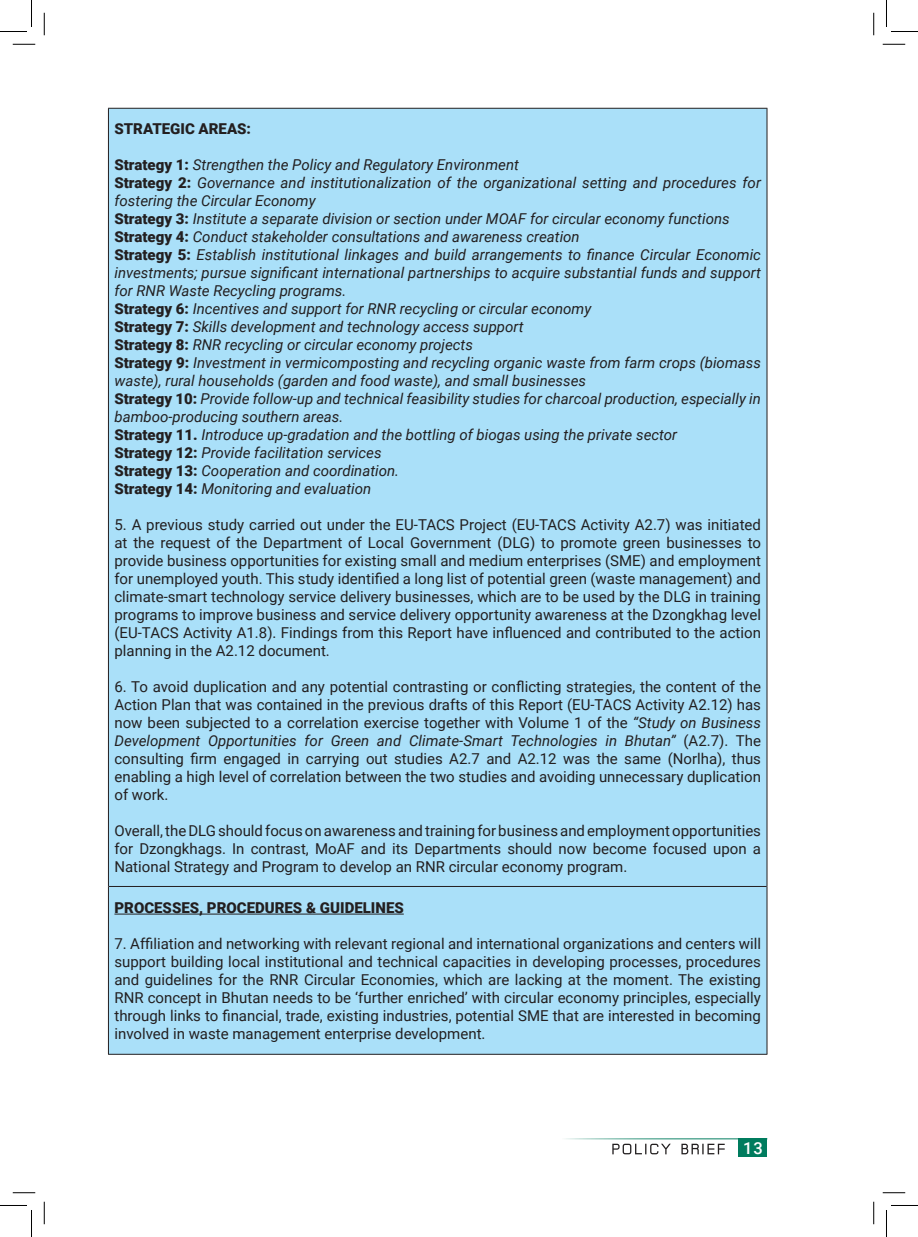
<style>
.page{position:relative;width:918px;height:1237px;background:#fff}
.page>*{position:absolute;margin:0;border:0;box-sizing:border-box;transform-origin:0 0}
.t1{font:500 16.5px "Roboto";color:#fff}
.t2{font:15px/18px "Roboto";color:#231f20;text-align:justify}
.t3{font:italic 15px/18px "Roboto";color:#231f20}
.t4{font:900 15px "Roboto";color:#231f20}
.s1{font-weight:900;font-style:normal}
.s2{font-style:italic}
</style>
<div class="page">
<svg style="left:612px;top:1143px;width:112px;height:11px"></svg>
<div style="left:738px;top:1138px;width:29px;height:19px;background:#007c5e"></div>
<hr style="left:562px;top:1138px;width:205px;height:1px;background:#007c5e">
<div style="left:109px;top:109px;width:657px;height:945px;background:#aae0f9"></div>
<hr style="left:108px;top:108px;width:1px;height:778px;background:#231f20">
<hr style="left:766px;top:108px;width:1px;height:778px;background:#231f20">
<hr style="left:108px;top:886px;width:1px;height:168px;background:#231f20">
<hr style="left:766px;top:886px;width:1px;height:168px;background:#231f20">
<hr style="left:108px;top:108px;width:659px;height:1px;background:#231f20">
<hr style="left:109px;top:886px;width:657px;height:1px;background:#231f20">
<hr style="left:108px;top:1054px;width:659px;height:1px;background:#231f20">
<hr style="left:114px;top:913px;width:290px;height:1px;background:#231f20">
<svg style="left:13px;top:44px;width:22px;height:1px"></svg>
<svg style="left:882px;top:44px;width:23px;height:1px"></svg>
<svg style="left:13px;top:1192px;width:22px;height:1px"></svg>
<svg style="left:882px;top:1192px;width:23px;height:1px"></svg>
<svg style="left:44px;top:13px;width:1px;height:22px"></svg>
<svg style="left:44px;top:1201px;width:1px;height:23px"></svg>
<svg style="left:873px;top:13px;width:1px;height:22px"></svg>
<svg style="left:873px;top:1201px;width:1px;height:23px"></svg>
<svg style="left:0;top:0;width:32px;height:32px"></svg>
<svg style="left:0;top:1205px;width:32px;height:32px"></svg>
<svg style="left:886px;top:0;width:32px;height:32px"></svg>
<svg style="left:886px;top:1205px;width:32px;height:32px"></svg>
<p class="t4" style="left:114px;top:118px;width:138px">STRATEGIC AREAS:</p>
<p class="t3" style="left:114px;top:155px;width:406px"><span class="s1">Strategy 1:</span> Strengthen the Policy and Regulatory Environment</p>
<p class="t3" style="left:114px;top:173px;width:648px"><span class="s1">Strategy 2:</span> Governance and institutionalization of the organizational setting and procedures for fostering the Circular Economy</p>
<p class="t3" style="left:114px;top:209px;width:617px"><span class="s1">Strategy 3:</span> Institute a separate division or section under MOAF for circular economy functions</p>
<p class="t3" style="left:114px;top:227px;width:467px"><span class="s1">Strategy 4:</span> Conduct stakeholder consultations and awareness creation</p>
<p class="t3" style="left:114px;top:245px;width:648px;text-align:justify"><span class="s1">Strategy 5:</span> Establish institutional linkages and build arrangements to finance Circular Economic investments; pursue significant international partnerships to acquire substantial funds and support for RNR Waste Recycling programs.</p>
<p class="t3" style="left:114px;top:299px;width:478px"><span class="s1">Strategy 6:</span> Incentives and support for RNR recycling or circular economy</p>
<p class="t3" style="left:114px;top:317px;width:411px"><span class="s1">Strategy 7:</span> Skills development and technology access support</p>
<p class="t3" style="left:114px;top:335px;width:360px"><span class="s1">Strategy 8:</span> RNR recycling or circular economy projects</p>
<p class="t3" style="left:114px;top:353px;width:648px"><span class="s1">Strategy 9:</span> Investment in vermicomposting and recycling organic waste from farm crops (biomass waste), rural households (garden and food waste), and small businesses</p>
<p class="t3" style="left:114px;top:389px;width:648px"><span class="s1">Strategy 10:</span> Provide follow-up and technical feasibility studies for charcoal production, especially in bamboo-producing southern areas.</p>
<p class="t3" style="left:114px;top:425px;width:564px"><span class="s1">Strategy 11.</span> Introduce up-gradation and the bottling of biogas using the private sector</p>
<p class="t3" style="left:114px;top:443px;width:269px"><span class="s1">Strategy 12:</span> Provide facilitation services</p>
<p class="t3" style="left:114px;top:461px;width:286px"><span class="s1">Strategy 13:</span> Cooperation and coordination.</p>
<p class="t3" style="left:114px;top:479px;width:258px"><span class="s1">Strategy 14:</span> Monitoring and evaluation</p>
<p class="t2" style="left:114px;top:515px;width:648px">5. A previous study carried out under the EU-TACS Project (EU-TACS Activity A2.7) was initiated at the request of the Department of Local Government (DLG) to promote green businesses to provide business opportunities for existing small and medium enterprises (SME) and employment for unemployed youth. This study identified a long list of potential green (waste management) and climate-smart technology service delivery businesses, which are to be used by the DLG in training programs to improve business and service delivery opportunity awareness at the Dzongkhag level (EU-TACS Activity A1.8). Findings from this Report have influenced and contributed to the action planning in the A2.12 document.</p>
<p class="t2" style="left:114px;top:677px;width:648px">6. To avoid duplication and any potential contrasting or conflicting strategies, the content of the Action Plan that was contained in the previous drafts of this Report (EU-TACS Activity A2.12) has now been subjected to a correlation exercise together with Volume 1 of the <span class="s2">“Study on Business Development Opportunities for Green and Climate-Smart Technologies in Bhutan”</span> (A2.7). The consulting firm engaged in carrying out studies A2.7 and A2.12 was the same (Norlha), thus enabling a high level of correlation between the two studies and avoiding unnecessary duplication of work.</p>
<p class="t2" style="left:114px;top:821px;width:648px">Overall, the DLG should focus on awareness and training for business and employment opportunities for Dzongkhags. In contrast, MoAF and its Departments should now become focused upon a National Strategy and Program to develop an RNR circular economy program.</p>
<p class="t4" style="left:114px;top:897px;width:291px">PROCESSES, PROCEDURES &amp; GUIDELINES</p>
<p class="t2" style="left:114px;top:934px;width:648px">7. Affiliation and networking with relevant regional and international organizations and centers will support building local institutional and technical capacities in developing processes, procedures and guidelines for the RNR Circular Economies, which are lacking at the moment. The existing RNR concept in Bhutan needs to be ‘further enriched’ with circular economy principles, especially through links to financial, trade, existing industries, potential SME that are interested in becoming involved in waste management enterprise development.</p>
<p class="t1" style="left:743px;top:1137px;width:21px">13</p>
</div>
